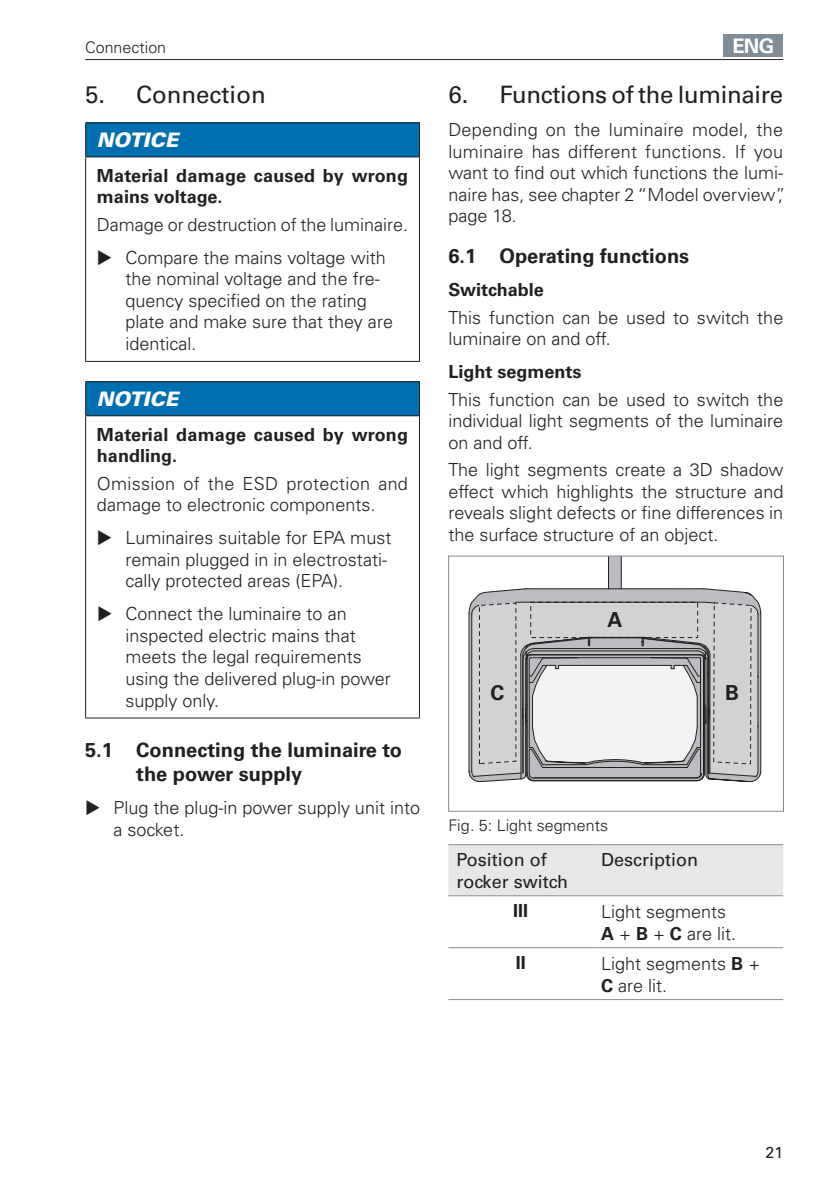
<style>
.page{position:relative;width:840px;height:1191px;background:#fff}
.page>*{position:absolute;margin:0;border:0;box-sizing:border-box;transform-origin:0 0}
.t1{font:24px "Univers";letter-spacing:-.015em;color:#231f20}
.t2{font:700 20.8px "Univers";color:#231f20}
.t3{font:700 20px/24px "Univers";color:#231f20}
.t4{font:italic 900 20px "Univers";color:#fff}
.t5{font:700 20px "Univers";color:#fff}
.t6{font:300 18px/21.6px "Univers";color:#231f20}
.t7{font:700 18px/21.6px "Univers";color:#231f20}
.t8{font:18px/21.6px "Univers";color:#231f20}
.t9{font:300 16px "Univers";color:#231f20}
.t10{font:16px "Univers";color:#231f20}
.s1{font-weight:700}
</style>
<div class="page">
<hr style="left:85px;top:59px;width:697px;height:1px;background:#231f20">
<div style="left:723px;top:34px;width:59px;height:23px;background:#808c96"></div>
<div style="left:86px;top:123px;width:333px;height:34px;background:#006faf"></div>
<hr style="left:85px;top:122px;width:335px;height:1px;background:#231f20">
<hr style="left:85px;top:123px;width:1px;height:33px;background:#231f20">
<hr style="left:419px;top:123px;width:1px;height:33px;background:#231f20">
<hr style="left:85px;top:156px;width:335px;height:1px;background:#231f20">
<hr style="left:85px;top:157px;width:1px;height:204px;background:#231f20">
<hr style="left:419px;top:157px;width:1px;height:204px;background:#231f20">
<hr style="left:85px;top:361px;width:335px;height:1px;background:#231f20">
<div style="left:86px;top:382px;width:333px;height:34px;background:#006faf"></div>
<hr style="left:85px;top:381px;width:335px;height:1px;background:#231f20">
<hr style="left:85px;top:382px;width:1px;height:33px;background:#231f20">
<hr style="left:419px;top:382px;width:1px;height:33px;background:#231f20">
<hr style="left:85px;top:415px;width:335px;height:1px;background:#231f20">
<hr style="left:85px;top:416px;width:1px;height:301px;background:#231f20">
<hr style="left:419px;top:416px;width:1px;height:301px;background:#231f20">
<hr style="left:85px;top:717px;width:335px;height:1px;background:#231f20">
<svg style="left:468px;top:558px;width:293px;height:224px"></svg>
<hr style="left:522px;top:659px;width:1px;height:114px;background:#231f20">
<div style="left:717px;top:679px;width:29px;height:27px;background:#d1d2d4"></div>
<div style="left:483px;top:679px;width:28px;height:27px;background:#d1d2d4"></div>
<div style="left:600px;top:606px;width:29px;height:27px;background:#d1d2d4"></div>
<div style="left:448px;top:556px;width:335px;height:255px;border:1px solid #808c96"></div>
<div style="left:448px;top:845px;width:334px;height:50px;background:#e6e7e9"></div>
<hr style="left:448px;top:947px;width:144px;height:1px;background:#8a8c8f">
<hr style="left:448px;top:999px;width:144px;height:1px;background:#8a8c8f">
<hr style="left:592px;top:947px;width:190px;height:1px;background:#8a8c8f">
<hr style="left:592px;top:999px;width:190px;height:1px;background:#8a8c8f">
<hr style="left:448px;top:844px;width:144px;height:1px;background:#8a8c8f">
<hr style="left:592px;top:844px;width:190px;height:1px;background:#8a8c8f">
<hr style="left:448px;top:895px;width:144px;height:1px;background:#8a8c8f">
<hr style="left:592px;top:895px;width:190px;height:1px;background:#8a8c8f">
<p class="t9" style="left:85px;top:38px;width:82px">Connection</p>
<p class="t5" style="left:732px;top:34px;width:44px">ENG</p>
<h1 class="t1" style="left:85px;top:80px;width:182px">5. Connection</h1>
<p class="t4" style="left:97px;top:127px;width:83px">NOTICE</p>
<p class="t7" style="left:97px;top:165px;width:312px">Material damage caused by wrong mains voltage.</p>
<p class="t6" style="left:97px;top:208px;width:312px;line-height:33px;text-align:center">Damage or destruction of the luminaire.<br>Compare the mains voltage with</p>
<p class="t6" style="left:125px;top:268px;width:269px">the nominal voltage and the fre&shy;quency specified on the rating plate and make sure that they are identical.</p>
<h1 class="t1" style="left:448px;top:80px;width:336px">6. Functions of the luminaire</h1>
<p class="t6" style="left:448px;top:119px;width:338px">Depending on the luminaire model, the luminaire has different functions. If you want to find out which functions the lumi&shy;naire has, see chapter 2 “Model overview”, page 18.</p>
<p class="t3" style="left:448px;top:245px;width:242px">6.1 Operating functions</p>
<p class="t7" style="left:448px;top:279px;width:97px">Switchable</p>
<p class="t6" style="left:448px;top:306px;width:336px">This function can be used to switch the luminaire on and off.</p>
<p class="t7" style="left:448px;top:361px;width:135px">Light segments</p>
<p class="t6" style="left:448px;top:388px;width:336px;text-align:justify">This function can be used to switch the individual light segments of the luminaire on and off.</p>
<p class="t6" style="left:448px;top:459px;width:336px;text-align:justify">The light segments create a 3D shadow effect which highlights the structure and reveals slight defects or fine differences in the surface structure of an object.</p>
<p class="t4" style="left:97px;top:386px;width:83px">NOTICE</p>
<p class="t7" style="left:97px;top:423px;width:312px">Material damage caused by wrong handling.</p>
<p class="t6" style="left:97px;top:472px;width:312px">Omission of the ESD protection and damage to electronic components.</p>
<p class="t6" style="left:125px;top:527px;width:267px">Luminaires suitable for EPA must remain plugged in in electrostati&shy;cally protected areas (EPA).</p>
<p class="t6" style="left:125px;top:603px;width:267px">Connect the luminaire to an inspected electric mains that meets the legal requirements using the delivered plug-in power supply only.</p>
<p class="t3" style="left:136px;top:738px;width:267px;text-indent:-51px">5.1 Connecting the luminaire to the power supply</p>
<p class="t6" style="left:113px;top:797px;width:308px">Plug the plug-in power supply unit into a socket.</p>
<p class="t2" style="left:607px;top:607px;width:16px">A</p>
<p class="t2" style="left:490px;top:681px;width:15px">C</p>
<p class="t2" style="left:724px;top:681px;width:15px">B</p>
<p class="t9" style="left:448px;top:815px;width:161px">Fig. 5: Light segments</p>
<p class="t8" style="left:456px;top:849px;width:113px">Position of rocker switch</p>
<p class="t8" style="left:600px;top:849px;width:99px">Description</p>
<p class="t7" style="left:513px;top:900px;width:17px">III</p>
<p class="t6" style="left:600px;top:901px;width:136px">Light segments<br><span class="s1">A</span> + <span class="s1">B</span> + <span class="s1">C</span> are lit.</p>
<p class="t7" style="left:515px;top:952px;width:12px">II</p>
<p class="t6" style="left:600px;top:952px;width:160px">Light segments <span class="s1">B</span> +<br><span class="s1">C</span> are lit.</p>
<p class="t10" style="left:765px;top:1142px;width:19px">21</p>
</div>
